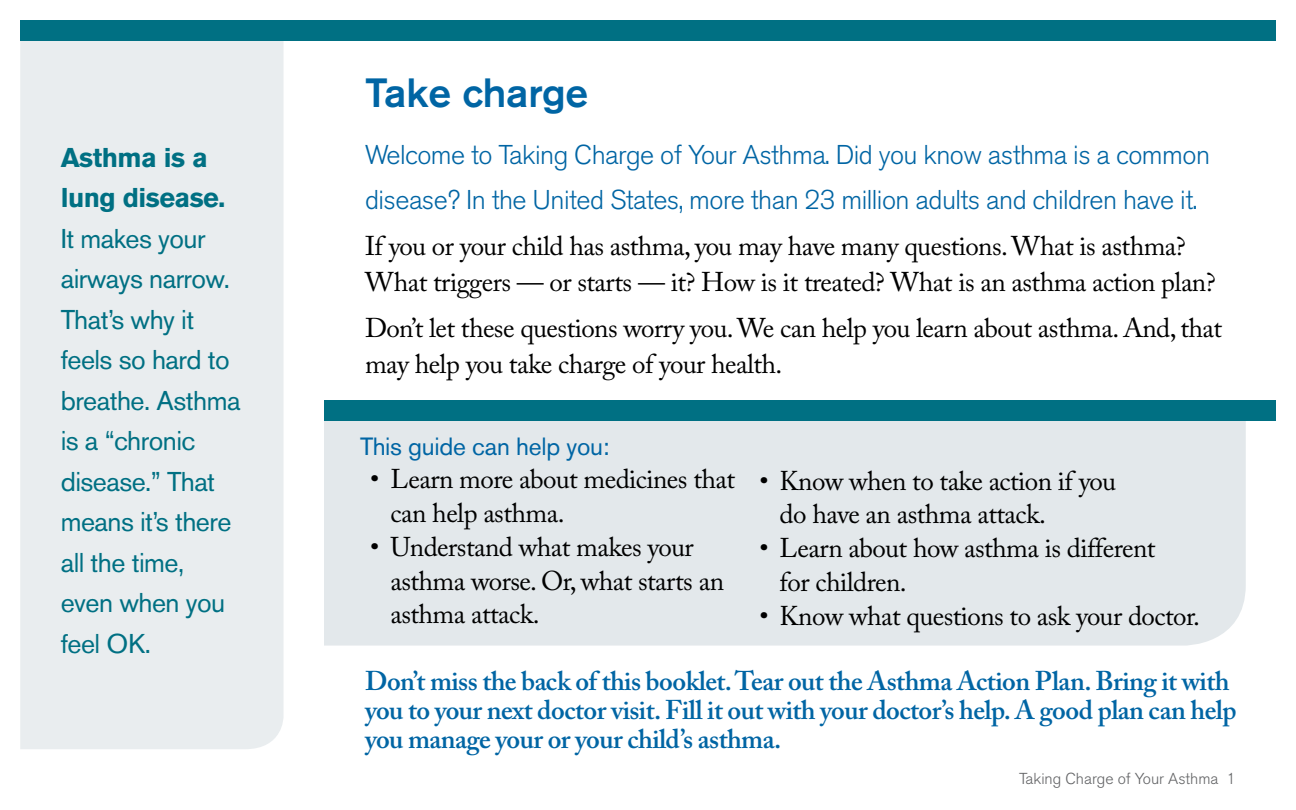
<style>
.page{position:relative;width:1296px;height:810px;background:#fff}
.page>*{position:absolute;margin:0;border:0;box-sizing:border-box;transform-origin:0 0}
.t1{font:500 40.5px "Akzidenz Grotesk BE";color:#0065a4}
.t2{font:27px/33.8px "Adobe Caslon Pro";letter-spacing:-.02em;color:#000}
.t3{font:300 27px/45.4px "Akzidenz Grotesk BE";letter-spacing:-.02em;color:#0065a4}
.t4{font:600 27px/29.2px "Adobe Caslon Pro";letter-spacing:-.02em;color:#0065a4}
.t5{font:27px/40.5px "Akzidenz Grotesk BE";letter-spacing:-.02em;color:#007083}
.t6{font:24.75px "Akzidenz Grotesk BE";letter-spacing:-.01em;color:#0065a4}
.t7{font:300 15.75px "Akzidenz Grotesk BE";color:#636466}
.s1{font-weight:700}
.s2{font-family:"Adobe Caslon Pro";font-weight:400;color:#000}
</style>
<div class="page">
<div style="left:324px;top:421px;width:922px;height:225px;background:#e3e8eb"></div>
<div style="left:20px;top:40px;width:264px;height:709px;background:#e9edef"></div>
<div style="left:20px;top:20px;width:1256px;height:20px;background:#007083"></div>
<div style="left:324px;top:400px;width:952px;height:21px;background:#007083"></div>
<p class="t5" style="left:61px;top:137px;width:181px"><span class="s1">Asthma is a lung disease.<br></span>It makes your airways narrow.<br>That’s why it feels so hard to breathe. Asthma is a “chronic disease.” That means it’s there all the time, even when you feel OK.</p>
<p class="t1" style="left:365px;top:68px;width:225px">Take charge</p>
<p class="t3" style="left:365px;top:133px;width:847px">Welcome to Taking Charge of Your Asthma. Did you know asthma is a common disease? In the United States, more than 23 million adults and children have it.<br><span class="s2">If you or your child has asthma, you may have many questions. What is asthma?</span></p>
<p class="t2" style="left:365px;top:259px;width:859px;line-height:46.1px">What triggers — or starts — it? How is it treated? What is an asthma action plan?<br>Don’t let these questions worry you. We can help you learn about asthma. And, that</p>
<p class="t2" style="left:365px;top:347px;width:419px">may help you take charge of your health.</p>
<p class="t6" style="left:360px;top:431px;width:251px">This guide can help you:</p>
<p class="t2" style="left:390px;top:462px;width:346px;text-indent:-20px">• Learn more about medicines that can help asthma.</p>
<p class="t2" style="left:390px;top:530px;width:335px;text-indent:-20px">• Understand what makes your asthma worse. Or, what starts an asthma attack.</p>
<p class="t2" style="left:780px;top:463px;width:338px;text-indent:-20px">• Know when to take action if you do have an asthma attack.</p>
<p class="t2" style="left:780px;top:531px;width:377px;text-indent:-20px">• Learn about how asthma is different for children.</p>
<p class="t2" style="left:759px;top:598px;width:442px">• Know what questions to ask your doctor.</p>
<p class="t4" style="left:365px;top:666px;width:873px">Don’t miss the back of this booklet. Tear out the Asthma Action Plan. Bring it with you to your next doctor visit. Fill it out with your doctor’s help. A good plan can help you manage your or your child’s asthma.</p>
<p class="t7" style="left:1019px;top:769px;width:218px">Taking Charge of Your Asthma 1</p>
</div>
